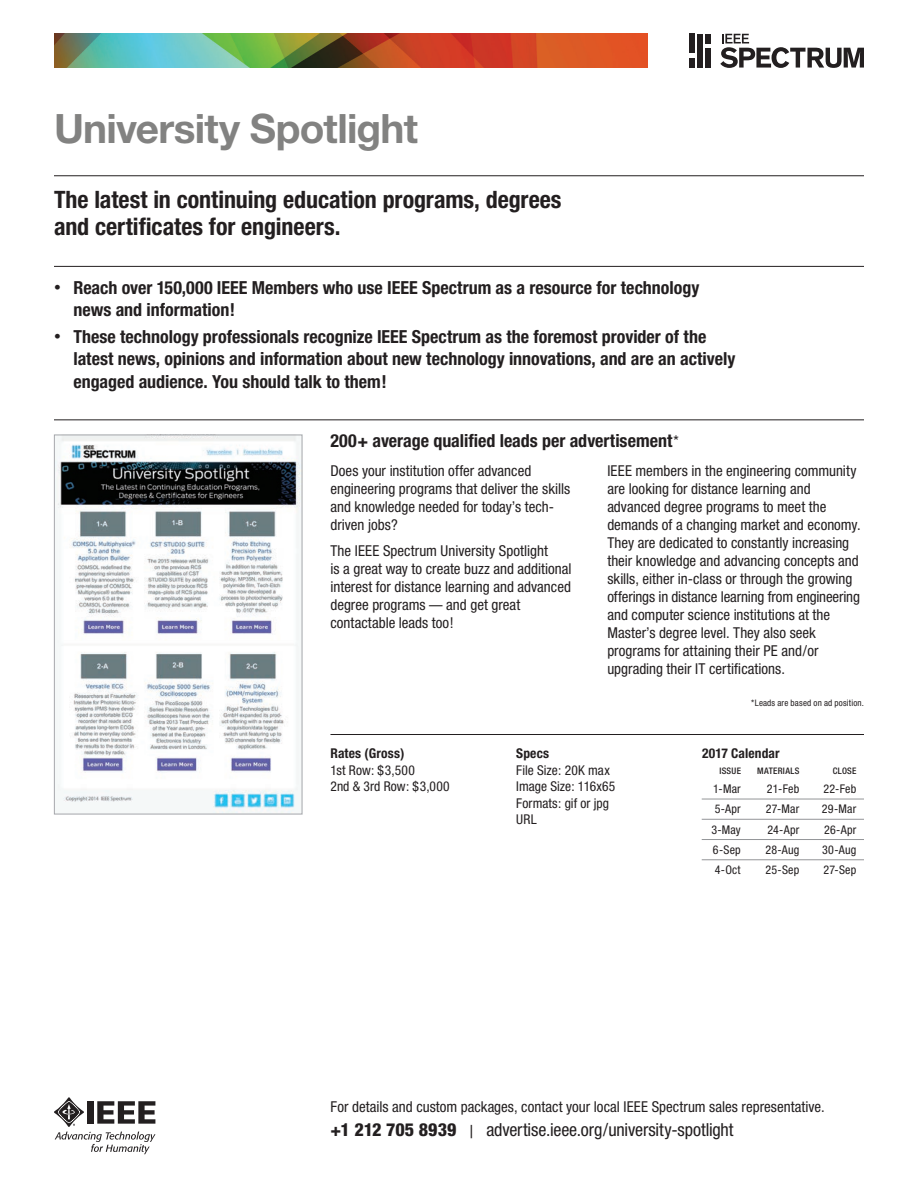
<style>
.page{position:relative;width:918px;height:1188px;background:#fff}
.page>*{position:absolute;margin:0;border:0;box-sizing:border-box;transform-origin:0 0}
.t1{font:700 40.5px "Helvetica Neue";letter-spacing:-.02em;color:#828281}
.t2{font:700 condensed 24px/27px "Helvetica Neue";color:#231f20}
.t3{font:700 condensed 18px/22.5px "Helvetica Neue";color:#231f20}
.t4{font:condensed 18px "Helvetica Neue";letter-spacing:-.005em;color:#231f20}
.t5{font:condensed 15px/18px "Helvetica Neue";color:#231f20}
.t6{font:condensed 13.5px/16.5px "Helvetica Neue";letter-spacing:.005em;color:#231f20}
.t7{font:700 condensed 13.5px "Helvetica Neue";letter-spacing:.01em;color:#231f20}
.t8{font:condensed 12px "Helvetica Neue";letter-spacing:.015em;color:#231f20}
.t9{font:condensed 9px "Helvetica Neue";letter-spacing:.02em;color:#231f20}
.t10{font:500 condensed 9px "Helvetica Neue";letter-spacing:.03em;color:#231f20}
.s1{font-size:13.5px}
.s2{font-weight:400;font-size:15px}
.s3{font-weight:700}
.s4{font-weight:800}
</style>
<div class="page">
<div style="left:689px;top:34px;width:6px;height:19px;background:#231f20"></div>
<div style="left:689px;top:58px;width:6px;height:10px;background:#231f20"></div>
<div style="left:705px;top:48px;width:6px;height:20px;background:#231f20"></div>
<div style="left:705px;top:34px;width:6px;height:9px;background:#231f20"></div>
<div style="left:697px;top:34px;width:6px;height:34px;background:#231f20"></div>
<svg style="left:720px;top:34px;width:144px;height:34px"></svg>
<img style="left:56px;top:437px;width:244px;height:375px">
<div style="left:54px;top:435px;width:248px;height:379px;border:1px solid #a8a9ad"></div>
<svg style="left:54px;top:1097px;width:101px;height:57px"></svg>
<img style="left:54px;top:34px;width:594px;height:34px">
<hr style="left:54px;top:266px;width:810px;height:1px;background:#231f20">
<hr style="left:54px;top:176px;width:810px;height:1px;background:#231f20">
<hr style="left:54px;top:420px;width:810px;height:1px;background:#231f20">
<hr style="left:330px;top:734px;width:534px;height:1px;background:#231f20">
<hr style="left:702px;top:799px;width:162px;height:1px;background:#939598">
<hr style="left:702px;top:819px;width:162px;height:1px;background:#939598">
<hr style="left:702px;top:839px;width:162px;height:1px;background:#939598">
<hr style="left:702px;top:860px;width:162px;height:1px;background:#939598">
<p class="t1" style="left:54px;top:104px;width:366px">University Spotlight</p>
<p class="t2" style="left:54px;top:185px;width:509px">The latest in continuing education programs, degrees and certificates for engineers.</p>
<p class="t3" style="left:74px;top:276px;width:627px;text-indent:-20px"><span class="s1">•</span> Reach over 150,000 IEEE Members who use IEEE Spectrum as a resource for technology news and information!</p>
<p class="t3" style="left:74px;top:325px;width:663px;text-indent:-20px"><span class="s1">•</span> These technology professionals recognize IEEE Spectrum as the foremost provider of the latest news, opinions and information about new technology innovations, and are an actively engaged audience. You should talk to them!</p>
<p class="t3" style="left:330px;top:429px;width:350px">200+ average qualified leads per advertisement<span class="s2">*</span></p>
<p class="t5" style="left:330px;top:461px;width:241px">Does your institution offer advanced engineering programs that deliver the skills and knowledge needed for today’s tech&shy;driven jobs?</p>
<p class="t5" style="left:330px;top:542px;width:243px">The IEEE Spectrum University Spotlight<br>is a great way to create buzz and additional interest for distance learning and advanced degree programs — and get great contactable leads too!</p>
<p class="t5" style="left:607px;top:461px;width:255px">IEEE members in the engineering community are looking for distance learning and advanced degree programs to meet the demands of a changing market and economy.<br>They are dedicated to constantly increasing their knowledge and advancing concepts and skills, either in-class or through the growing offerings in distance learning from engineering and computer science institutions at the Master’s degree level. They also seek programs for attaining their PE and/or upgrading their IT certifications.</p>
<p class="t9" style="left:751px;top:698px;width:114px">*Leads are based on ad position.</p>
<p class="t6" style="left:330px;top:745px;width:121px"><span class="s3">Rates (Gross)<br></span>1st Row: $3,500<br>2nd &amp; 3rd Row: $3,000</p>
<p class="t6" style="left:516px;top:745px;width:101px"><span class="s3">Specs<br></span>File Size: 20K max<br>Image Size: 116x65<br>Formats: gif or jpg<br>URL</p>
<p class="t7" style="left:702px;top:745px;width:79px">2017 Calendar</p>
<p class="t10" style="left:719px;top:765px;width:23px">ISSUE</p>
<p class="t10" style="left:757px;top:765px;width:44px">MATERIALS</p>
<p class="t10" style="left:833px;top:765px;width:25px">CLOSE</p>
<p class="t8" style="left:713px;top:782px;width:29px">1-Mar</p>
<p class="t8" style="left:767px;top:782px;width:34px">21-Feb</p>
<p class="t8" style="left:823px;top:782px;width:34px">22-Feb</p>
<p class="t8" style="left:715px;top:802px;width:28px">5-Apr</p>
<p class="t8" style="left:766px;top:802px;width:35px">27-Mar</p>
<p class="t8" style="left:822px;top:802px;width:36px">29-Mar</p>
<p class="t8" style="left:711px;top:822px;width:31px">3-May</p>
<p class="t8" style="left:768px;top:822px;width:33px">24-Apr</p>
<p class="t8" style="left:824px;top:822px;width:34px">26-Apr</p>
<p class="t8" style="left:713px;top:843px;width:29px">6-Sep</p>
<p class="t8" style="left:765px;top:843px;width:35px">28-Aug</p>
<p class="t8" style="left:822px;top:843px;width:36px">30-Aug</p>
<p class="t8" style="left:715px;top:863px;width:27px">4-Oct</p>
<p class="t8" style="left:766px;top:863px;width:35px">25-Sep</p>
<p class="t8" style="left:823px;top:863px;width:34px">27-Sep</p>
<p class="t5" style="left:330px;top:1098px;width:496px">For details and custom packages, contact your local IEEE Spectrum sales representative.</p>
<p class="t4" style="left:330px;top:1120px;width:405px"><span class="s4">+1 212 705 8939</span> | advertise.ieee.org/university-spotlight</p>
</div>
